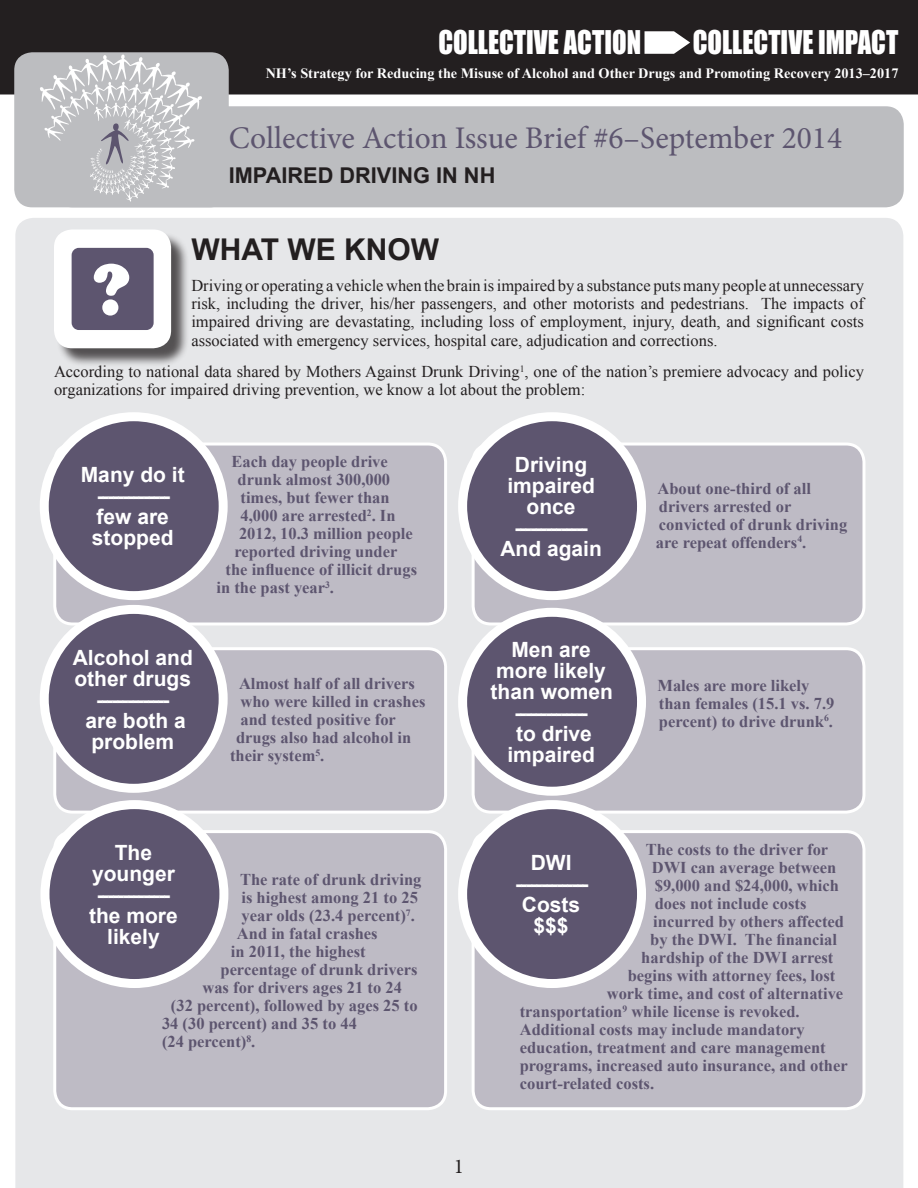
<style>
.page{position:relative;width:918px;height:1188px;background:#fff}
.page>*{position:absolute;margin:0;border:0;box-sizing:border-box;transform-origin:0 0}
.t1{font:900 76.5px "Cooper";color:#fff}
.t2{font:31.5px "Minion Pro";color:#5d556f}
.t3{font:30px "Impact";color:#fff;scale:.89 1}
.t4{font:700 30px "Arial";color:#231f20}
.t5{font:700 21.75px "Arial";color:#231f20}
.t6{font:700 21px/21px "Arial";color:#fff;text-align:center}
.t7{font:21px "Minion Pro";color:#231f20}
.t8{font:700 16.5px/18px "Times New Roman";color:#5d556f}
.t9{font:16.5px/18.1px "Times New Roman";color:#231f20;text-align:justify}
.t10{font:700 14.25px "Times New Roman";color:#fff}
</style>
<div class="page">
<div style="left:15px;top:218px;width:888px;height:970px;background:#e6e7e9"></div>
<div style="left:1px;top:1px;width:916px;height:93px;background:#231f20"></div>
<div style="left:0;top:0;width:918px;height:94px;border:2px solid #231f20"></div>
<div style="left:55px;top:106px;width:849px;height:101px;background:#bcbdc0;border-radius:18px"></div>
<div style="left:14px;top:52px;width:215px;height:155px;background:#bcbdc0;border-radius:18px"></div>
<svg style="left:40px;top:55px;width:162px;height:147px"></svg>
<svg style="left:645px;top:31px;width:45px;height:23px"></svg>
<div style="left:56px;top:232px;width:134px;height:135px;background:#231f20;opacity:.75"></div>
<div style="left:54px;top:230px;width:117px;height:118px;background:#fff;border-radius:18px"></div>
<div style="left:72px;top:248px;width:82px;height:82px;background:#5d556f;border-radius:7px"></div>
<div style="left:55px;top:444px;width:391px;height:180px;background:#bebbc5;border-radius:18px"></div>
<div style="left:53px;top:443px;width:394px;height:182px;border:3px solid #fff;border-radius:18px"></div>
<div style="left:473px;top:444px;width:391px;height:180px;background:#bebbc5;border-radius:18px"></div>
<div style="left:472px;top:443px;width:393px;height:182px;border:3px solid #fff;border-radius:18px"></div>
<div style="left:473px;top:649px;width:391px;height:163px;background:#bebbc5;border-radius:18px"></div>
<div style="left:472px;top:647px;width:393px;height:167px;border:3px solid #fff;border-radius:18px"></div>
<div style="left:55px;top:649px;width:391px;height:163px;background:#bebbc5;border-radius:18px"></div>
<div style="left:53px;top:647px;width:394px;height:167px;border:3px solid #fff;border-radius:18px"></div>
<div style="left:55px;top:832px;width:391px;height:277px;background:#bebbc5;border-radius:18px"></div>
<div style="left:53px;top:830px;width:394px;height:280px;border:3px solid #fff;border-radius:18px"></div>
<div style="left:473px;top:832px;width:391px;height:277px;background:#bebbc5;border-radius:18px"></div>
<div style="left:472px;top:830px;width:393px;height:280px;border:3px solid #fff;border-radius:18px"></div>
<div style="left:44px;top:417px;width:179px;height:179px;background:#5d556f;border-radius:50%"></div>
<div style="left:40px;top:412px;width:188px;height:188px;border:9px solid #fff;border-radius:50%"></div>
<div style="left:463px;top:417px;width:179px;height:179px;background:#5d556f;border-radius:50%"></div>
<div style="left:458px;top:412px;width:188px;height:188px;border:9px solid #fff;border-radius:50%"></div>
<div style="left:463px;top:612px;width:179px;height:179px;background:#5d556f;border-radius:50%"></div>
<div style="left:458px;top:608px;width:188px;height:188px;border:9px solid #fff;border-radius:50%"></div>
<div style="left:44px;top:609px;width:179px;height:179px;background:#5d556f;border-radius:50%"></div>
<div style="left:40px;top:605px;width:188px;height:188px;border:9px solid #fff;border-radius:50%"></div>
<div style="left:45px;top:805px;width:179px;height:179px;background:#5d556f;border-radius:50%"></div>
<div style="left:40px;top:800px;width:188px;height:188px;border:9px solid #fff;border-radius:50%"></div>
<div style="left:463px;top:805px;width:179px;height:179px;background:#5d556f;border-radius:50%"></div>
<div style="left:458px;top:800px;width:188px;height:188px;border:9px solid #fff;border-radius:50%"></div>
<h3 class="t3" style="left:438px;top:18px;width:229px">COLLECTIVE ACTION</h3>
<h3 class="t3" style="left:693px;top:18px;width:232px">COLLECTIVE IMPACT</h3>
<p class="t10" style="left:266px;top:64px;width:634px">NH’s Strategy for Reducing the Misuse of Alcohol and Other Drugs and Promoting Recovery 2013–2017</p>
<h2 class="t2" style="left:229px;top:117px;width:615px">Collective Action Issue Brief #6–September 2014</h2>
<h3 class="t5" style="left:229px;top:161px;width:268px">IMPAIRED DRIVING IN NH</h3>
<h3 class="t4" style="left:191px;top:229px;width:249px">WHAT WE KNOW</h3>
<p class="t9" style="left:191px;top:276px;width:674px">Driving or operating a vehicle when the brain is impaired by a substance puts many people at unnecessary risk, including the driver, his/her passengers, and other motorists and pedestrians. The impacts of impaired driving are devastating, including loss of employment, injury, death, and significant costs associated with emergency services, hospital care, adjudication and corrections.</p>
<p class="t9" style="left:54px;top:362px;width:812px">According to national data shared by Mothers Against Drunk Driving<sup>1</sup>, one of the nation’s premiere advocacy and policy organizations for impaired driving prevention, we know a lot about the problem:</p>
<h1 class="t1" style="left:93px;top:244px;width:38px">?</h1>
<p class="t8" style="left:232px;top:452px;width:158px">Each day people drive</p>
<p class="t8" style="left:238px;top:470px;width:154px">drunk almost 300,000</p>
<p class="t8" style="left:241px;top:488px;width:151px">times, but fewer than</p>
<p class="t8" style="left:241px;top:506px;width:156px">4,000 are arrested<sup>2</sup>. In</p>
<p class="t8" style="left:239px;top:524px;width:175px">2012, 10.3 million people</p>
<p class="t8" style="left:235px;top:542px;width:164px">reported driving under</p>
<p class="t8" style="left:226px;top:560px;width:193px">the influence of illicit drugs</p>
<p class="t8" style="left:217px;top:578px;width:119px">in the past year<sup>3</sup>.</p>
<p class="t6" style="left:81px;top:465px;width:105px">Many do it -------------- few are stopped</p>
<p class="t6" style="left:500px;top:455px;width:103px">Driving impaired once --------------<br>And again</p>
<p class="t6" style="left:73px;top:647px;width:122px">Alcohol and other drugs --------------<br>are both a problem</p>
<p class="t8" style="left:239px;top:674px;width:177px">Almost half of all drivers</p>
<p class="t8" style="left:241px;top:692px;width:186px">who were killed in crashes</p>
<p class="t8" style="left:241px;top:710px;width:157px">and tested positive for</p>
<p class="t8" style="left:236px;top:728px;width:177px">drugs also had alcohol in</p>
<p class="t8" style="left:230px;top:746px;width:96px">their system<sup>5</sup>.</p>
<p class="t6" style="left:491px;top:640px;width:124px">Men are more likely than women --------------<br>to drive impaired</p>
<p class="t8" style="left:656px;top:479px;width:193px">About one-third of all drivers arrested or convicted of drunk driving are repeat offenders<sup>4</sup>.</p>
<p class="t8" style="left:657px;top:676px;width:179px">Males are more likely than females (15.1 vs. 7.9 percent) to drive drunk<sup>6</sup>.</p>
<p class="t8" style="left:646px;top:840px;width:184px">The costs to the driver for</p>
<p class="t8" style="left:652px;top:858px;width:186px">DWI can average between</p>
<p class="t8" style="left:655px;top:876px;width:186px">$9,000 and $24,000, which</p>
<p class="t8" style="left:655px;top:894px;width:153px">does not include costs</p>
<p class="t8" style="left:653px;top:912px;width:192px">incurred by others affected</p>
<p class="t8" style="left:650px;top:930px;width:188px">by the DWI. The financial</p>
<p class="t8" style="left:641px;top:948px;width:194px">hardship of the DWI arrest</p>
<p class="t8" style="left:628px;top:966px;width:209px">begins with attorney fees, lost</p>
<p class="t8" style="left:607px;top:984px;width:238px">work time, and cost of alternative</p>
<p class="t8" style="left:520px;top:1002px;width:281px">transportation<sup>9</sup> while license is revoked.</p>
<p class="t8" style="left:520px;top:1020px;width:287px">Additional costs may include mandatory</p>
<p class="t8" style="left:520px;top:1038px;width:307px">education, treatment and care management</p>
<p class="t8" style="left:520px;top:1056px;width:330px">programs, increased auto insurance, and other</p>
<p class="t8" style="left:520px;top:1074px;width:136px">court-related costs.</p>
<p class="t6" style="left:89px;top:842px;width:90px">The younger -------------- the more likely</p>
<p class="t6" style="left:515px;top:853px;width:75px">DWI --------------<br>Costs $$$</p>
<p class="t8" style="left:240px;top:870px;width:183px">The rate of drunk driving</p>
<p class="t8" style="left:242px;top:888px;width:178px">is highest among 21 to 25</p>
<p class="t8" style="left:242px;top:906px;width:175px">year olds (23.4 percent)<sup>7</sup>.</p>
<p class="t8" style="left:237px;top:924px;width:142px">And in fatal crashes</p>
<p class="t8" style="left:231px;top:942px;width:136px">in 2011, the highest</p>
<p class="t8" style="left:220px;top:960px;width:199px">percentage of drunk drivers</p>
<p class="t8" style="left:202px;top:978px;width:201px">was for drivers ages 21 to 24</p>
<p class="t8" style="left:171px;top:996px;width:248px">(32 percent), followed by ages 25 to</p>
<p class="t8" style="left:162px;top:1014px;width:196px">34 (30 percent) and 35 to 44</p>
<p class="t8" style="left:162px;top:1032px;width:95px">(24 percent)<sup>8</sup>.</p>
<p class="t7" style="left:454px;top:1152px;width:12px">1</p>
</div>
